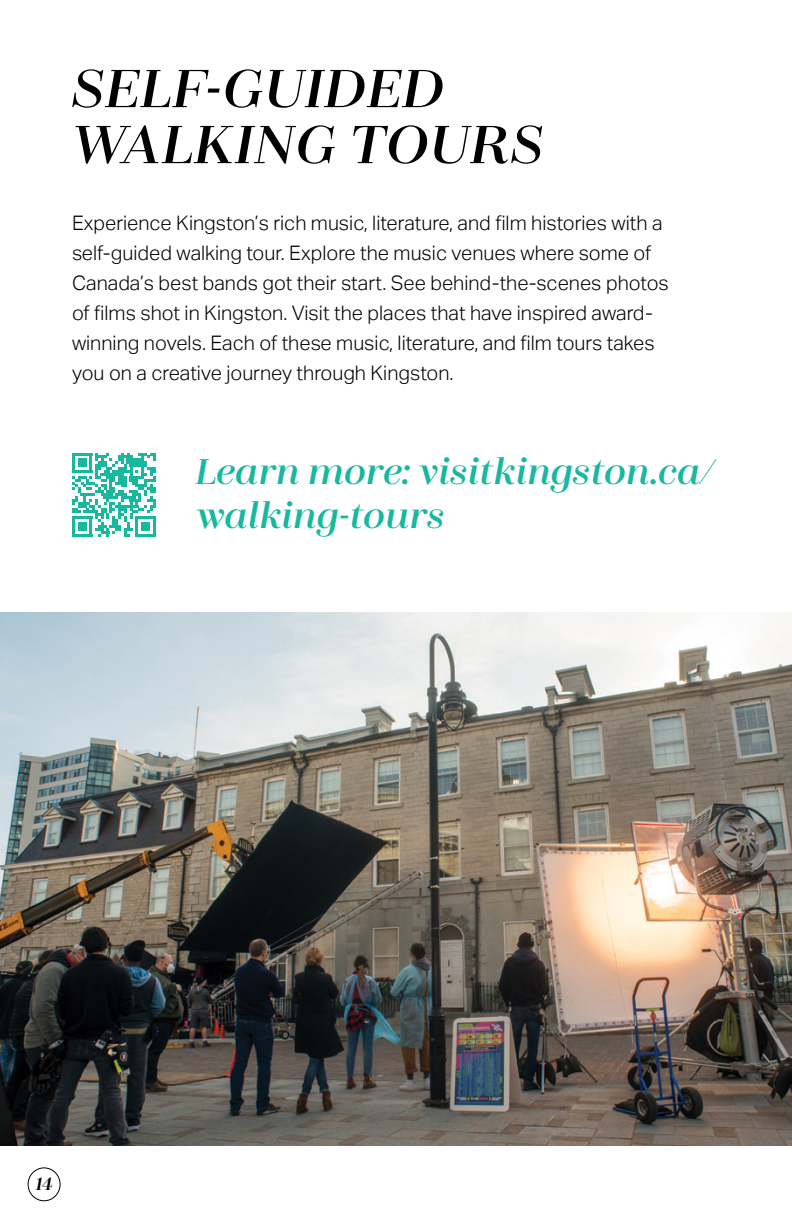
<style>
.page{position:relative;width:792px;height:1224px;background:#fff}
.page>*{position:absolute;margin:0;border:0;box-sizing:border-box;transform-origin:0 0}
.t1{font:italic 600 60px/56px "Zahrah";letter-spacing:.01em;color:#000}
.t2{font:italic 600 40px/44px "Zahrah";letter-spacing:-.01em;color:#18b89e}
.Body_Copy{font:300 20px/30px "Aktiv Grotesk";color:#000}
.t3{font:italic 600 20px "Zahrah";color:#000}
</style>
<div class="page">
<div style="left:28px;top:1167px;width:33px;height:34px;border:1px solid #000;border-radius:50%"></div>
<img style="left:0;top:612px;width:792px;height:534px">
<svg style="left:72px;top:453px;width:84px;height:84px"></svg>
<hr style="left:72px;top:453px;width:20px;height:3px;background:#18b89e">
<div style="left:78px;top:458px;width:8px;height:9px;background:#18b89e"></div>
<h1 class="t1" style="left:71px;top:60px;width:474px">SELF-GUIDED<br>WALKING TOURS</h1>
<p class="Body_Copy" style="left:72px;top:208px;width:598px">Experience Kingston’s rich music, literature, and film histories with a self-guided walking tour. Explore the music venues where some of Canada’s best bands got their start. See behind-the-scenes photos of films shot in Kingston. Visit the places that have inspired award&shy;winning novels. Each of these music, literature, and film tours takes you on a creative journey through Kingston.</p>
<h2 class="t2" style="left:195px;top:449px;width:520px">Learn more: visitkingston.ca/ walking-tours</h2>
<p class="t3" style="left:35px;top:1173px;width:19px">14</p>
</div>
